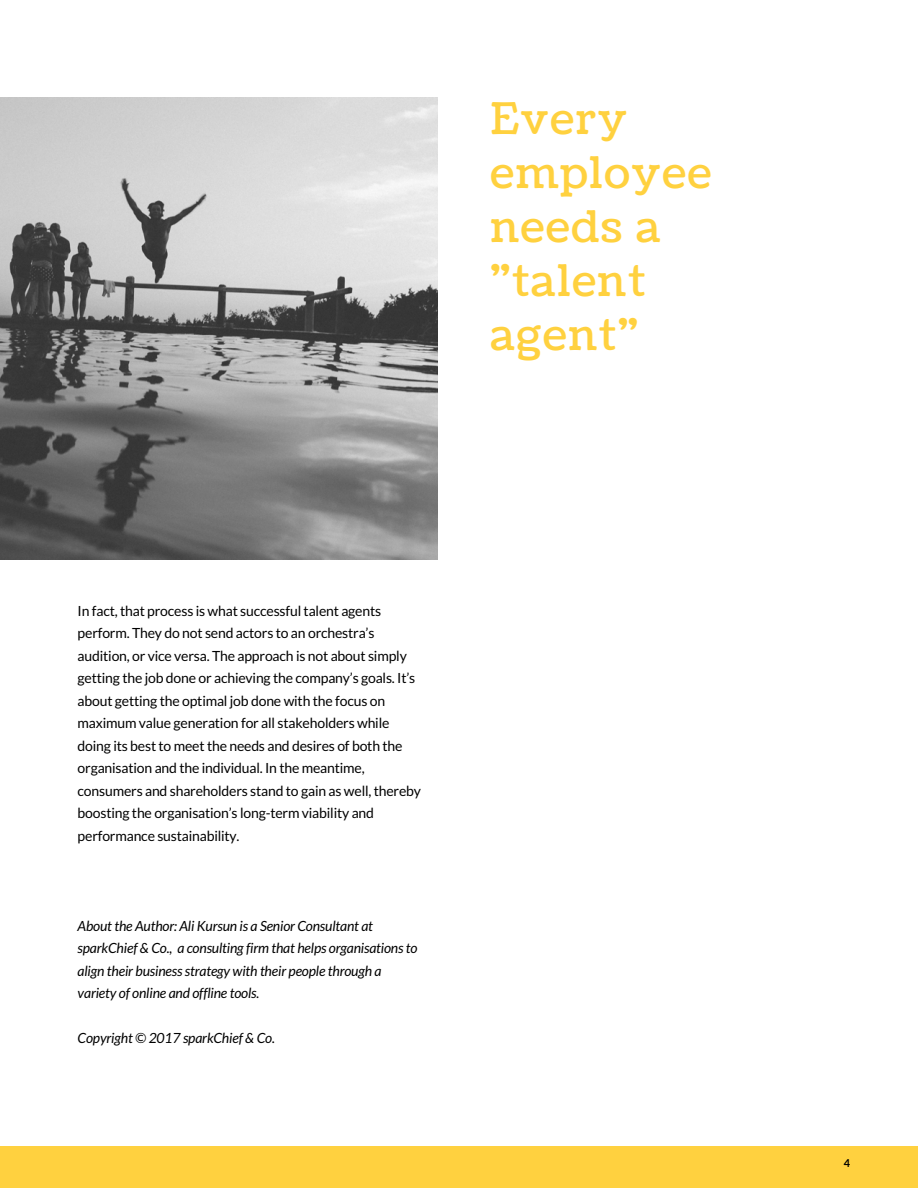
<style>
.page{position:relative;width:918px;height:1188px;background:#fff}
.page>*{position:absolute;margin:0;border:0;box-sizing:border-box;transform-origin:0 0}
.t1{font:43.65px/54px "Coustard";letter-spacing:.04em;color:#ffd13f}
.t2{font:13.95px/22.5px "Lato";letter-spacing:-.015em;color:#000}
.t3{font:italic 13.95px/22.5px "Lato";letter-spacing:-.015em;color:#000}
.t4{font:700 10.95px "Lato";color:#000}
</style>
<div class="page">
<img style="left:0;top:98px;width:438px;height:461px">
<div style="left:0;top:1146px;width:918px;height:42px;background:#ffd13f"></div>
<h1 class="t1" style="left:490px;top:93px;width:222px">Every employee needs a "talent agent"</h1>
<p class="t2" style="left:78px;top:599px;width:345px">In fact, that process is what successful talent agents perform. They do not send actors to an orchestra’s audition, or vice versa. The approach is not about simply getting the job done or achieving the company’s goals. It’s about getting the optimal job done with the focus on maximum value generation for all stakeholders while doing its best to meet the needs and desires of both the organisation and the individual. In the meantime, consumers and shareholders stand to gain as well, thereby boosting the organisation’s long-term viability and performance sustainability.</p>
<p class="t3" style="left:78px;top:914px;width:341px">About the Author: Ali Kursun is a Senior Consultant at sparkChief &amp; Co., a consulting firm that helps organisations to align their business strategy with their people through a variety of online and offline tools.</p>
<p class="t3" style="left:78px;top:1027px;width:199px">Copyright © 2017 sparkChief &amp; Co.</p>
<p class="t4" style="left:844px;top:1157px;width:8px">4</p>
</div>
